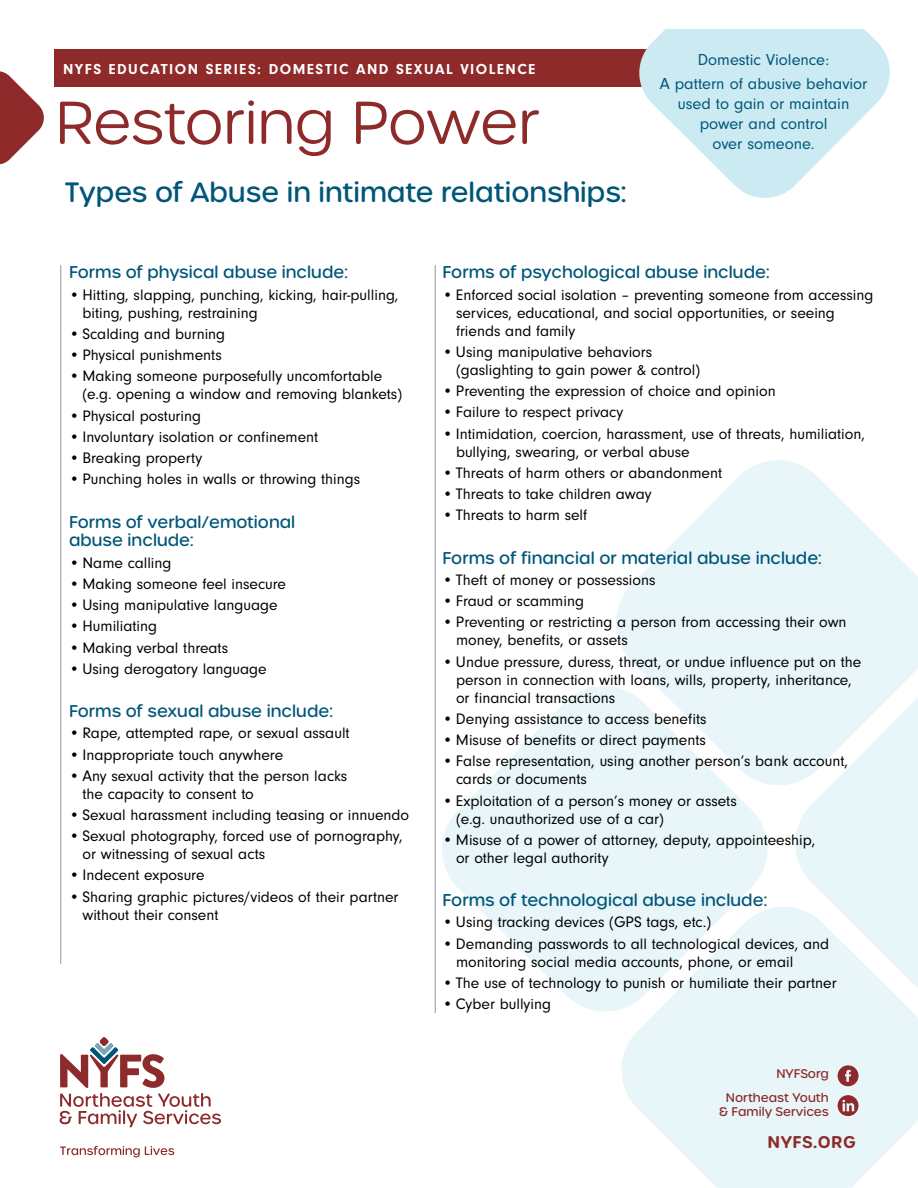
<style>
.page{position:relative;width:918px;height:1188px;background:#fff}
.page>*{position:absolute;margin:0;border:0;box-sizing:border-box;transform-origin:0 0}
.t1{font:300 58.5px "Urbane Rounded";letter-spacing:-.005em;color:#8f2a2a}
.subhead{font:500 27px "Urbane Rounded";color:#005678}
.subhead-2{font:500 16.5px/18.8px "Urbane Rounded";color:#005678}
.t2{font:16.5px/20.2px "Neuzeit Gro";color:#005678;text-align:center}
.t3{font:600 16.5px "Urbane Rounded";letter-spacing:.03em;color:#8d2a2b}
.text{font:15.75px/18px "Neuzeit Gro";color:#000}
.t4{font:700 15px "Neuzeit Gro";letter-spacing:.1em;color:#fff}
.t5{font:500 12.15px/13.5px "Urbane Rounded";color:#8d2a2b;text-align:center}
</style>
<div class="page">
<svg style="left:621px;top:907px;width:297px;height:281px;background:#ebf7f9"></svg>
<svg style="left:616px;top:460px;width:302px;height:325px;fill:#e8f6f9"></svg>
<svg style="left:442px;top:681px;width:331px;height:336px;fill:#e8f6f9"></svg>
<svg style="left:790px;top:675px;width:128px;height:336px"></svg>
<div style="left:54px;top:50px;width:810px;height:37px;background:#8f2a2a"></div>
<hr style="left:435px;top:265px;width:1px;height:748px;background:#939598">
<hr style="left:60px;top:265px;width:1px;height:699px;background:#939598">
<svg style="left:635px;top:29px;width:255px;height:169px;fill:#cbeaf2"></svg>
<svg style="left:60px;top:1037px;width:161px;height:90px"></svg>
<svg style="left:60px;top:1146px;width:114px;height:11px"></svg>
<svg style="left:838px;top:1065px;width:21px;height:21px"></svg>
<svg style="left:838px;top:1095px;width:21px;height:21px"></svg>
<svg style="left:0;top:71px;width:44px;height:94px"></svg>
<p class="t4" style="left:63px;top:60px;width:474px">NYFS EDUCATION SERIES: DOMESTIC AND SEXUAL VIOLENCE</p>
<p class="t1" style="left:56px;top:85px;width:486px">Restoring Power</p>
<p class="subhead" style="left:64px;top:175px;width:564px">Types of Abuse in intimate relationships:</p>
<p class="t2" style="left:698px;top:50px;width:133px">Domestic Violence:</p>
<p class="t2" style="left:660px;top:73px;width:209px">A pattern of abusive behavior used to gain or maintain power and control<br>over someone.</p>
<p class="subhead-2" style="left:69px;top:263px;width:280px">Forms of physical abuse include:</p>
<p class="text" style="left:82px;top:286px;width:318px;text-indent:-14px">• Hitting, slapping, punching, kicking, hair-pulling, biting, pushing, restraining</p>
<p class="text" style="left:69px;top:325px;width:158px">• Scalding and burning</p>
<p class="text" style="left:69px;top:346px;width:154px">• Physical punishments</p>
<p class="text" style="left:82px;top:368px;width:321px;text-indent:-14px">• Making someone purposefully uncomfortable (e.g. opening a window and removing blankets)</p>
<p class="text" style="left:69px;top:407px;width:134px">• Physical posturing</p>
<p class="text" style="left:69px;top:428px;width:251px">• Involuntary isolation or confinement</p>
<p class="text" style="left:69px;top:449px;width:135px">• Breaking property</p>
<p class="text" style="left:69px;top:471px;width:293px">• Punching holes in walls or throwing things</p>
<p class="subhead-2" style="left:69px;top:512px;width:228px">Forms of verbal/emotional abuse include:</p>
<p class="text" style="left:69px;top:554px;width:104px">• Name calling</p>
<p class="text" style="left:69px;top:575px;width:219px">• Making someone feel insecure</p>
<p class="text" style="left:69px;top:596px;width:210px">• Using manipulative language</p>
<p class="text" style="left:69px;top:617px;width:90px">• Humiliating</p>
<p class="text" style="left:69px;top:639px;width:161px">• Making verbal threats</p>
<p class="text" style="left:69px;top:660px;width:199px">• Using derogatory language</p>
<p class="subhead-2" style="left:69px;top:702px;width:265px">Forms of sexual abuse include:</p>
<p class="text" style="left:69px;top:724px;width:282px">• Rape, attempted rape, or sexual assault</p>
<p class="text" style="left:69px;top:746px;width:216px">• Inappropriate touch anywhere</p>
<p class="text" style="left:82px;top:767px;width:266px;text-indent:-14px">• Any sexual activity that the person lacks the capacity to consent to</p>
<p class="text" style="left:69px;top:806px;width:342px">• Sexual harassment including teasing or innuendo</p>
<p class="text" style="left:82px;top:827px;width:322px;text-indent:-14px">• Sexual photography, forced use of pornography, or witnessing of sexual acts</p>
<p class="text" style="left:69px;top:867px;width:137px">• Indecent exposure</p>
<p class="text" style="left:82px;top:888px;width:318px;text-indent:-14px">• Sharing graphic pictures/videos of their partner without their consent</p>
<p class="subhead-2" style="left:442px;top:263px;width:329px">Forms of psychological abuse include:</p>
<p class="text" style="left:456px;top:286px;width:419px;text-indent:-14px">• Enforced social isolation – preventing someone from accessing services, educational, and social opportunities, or seeing friends and family</p>
<p class="text" style="left:456px;top:343px;width:246px;text-indent:-14px">• Using manipulative behaviors (gaslighting to gain power &amp; control)</p>
<p class="text" style="left:442px;top:382px;width:335px">• Preventing the expression of choice and opinion</p>
<p class="text" style="left:442px;top:404px;width:182px">• Failure to respect privacy</p>
<p class="text" style="left:456px;top:425px;width:411px;text-indent:-14px">• Intimidation, coercion, harassment, use of threats, humiliation, bullying, swearing, or verbal abuse</p>
<p class="text" style="left:442px;top:464px;width:281px">• Threats of harm others or abandonment</p>
<p class="text" style="left:442px;top:485px;width:211px">• Threats to take children away</p>
<p class="text" style="left:442px;top:507px;width:146px">• Threats to harm self</p>
<p class="subhead-2" style="left:442px;top:548px;width:381px">Forms of financial or material abuse include:</p>
<p class="text" style="left:442px;top:571px;width:215px">• Theft of money or possessions</p>
<p class="text" style="left:442px;top:592px;width:143px">• Fraud or scamming</p>
<p class="text" style="left:456px;top:613px;width:392px;text-indent:-14px">• Preventing or restricting a person from accessing their own money, benefits, or assets</p>
<p class="text" style="left:456px;top:653px;width:407px;text-indent:-14px">• Undue pressure, duress, threat, or undue influence put on the person in connection with loans, wills, property, inheritance, or financial transactions</p>
<p class="text" style="left:442px;top:710px;width:266px">• Denying assistance to access benefits</p>
<p class="text" style="left:442px;top:731px;width:265px">• Misuse of benefits or direct payments</p>
<p class="text" style="left:456px;top:752px;width:394px;text-indent:-14px">• False representation, using another person’s bank account, cards or documents</p>
<p class="text" style="left:456px;top:792px;width:282px;text-indent:-14px">• Exploitation of a person’s money or assets (e.g. unauthorized use of a car)</p>
<p class="text" style="left:456px;top:831px;width:361px;text-indent:-14px">• Misuse of a power of attorney, deputy, appointeeship, or other legal authority</p>
<p class="subhead-2" style="left:442px;top:891px;width:326px">Forms of technological abuse include:</p>
<p class="text" style="left:442px;top:913px;width:270px">• Using tracking devices (GPS tags, etc.)</p>
<p class="text" style="left:456px;top:935px;width:375px;text-indent:-14px">• Demanding passwords to all technological devices, and monitoring social media accounts, phone, or email</p>
<p class="text" style="left:442px;top:974px;width:396px">• The use of technology to punish or humiliate their partner</p>
<p class="text" style="left:442px;top:995px;width:110px">• Cyber bullying</p>
<p class="t5" style="left:776px;top:1067px;width:54px">NYFSorg</p>
<p class="t5" style="left:719px;top:1091px;width:111px">Northeast Youth &amp; Family Services</p>
<p class="t3" style="left:768px;top:1131px;width:90px">NYFS.ORG</p>
</div>
